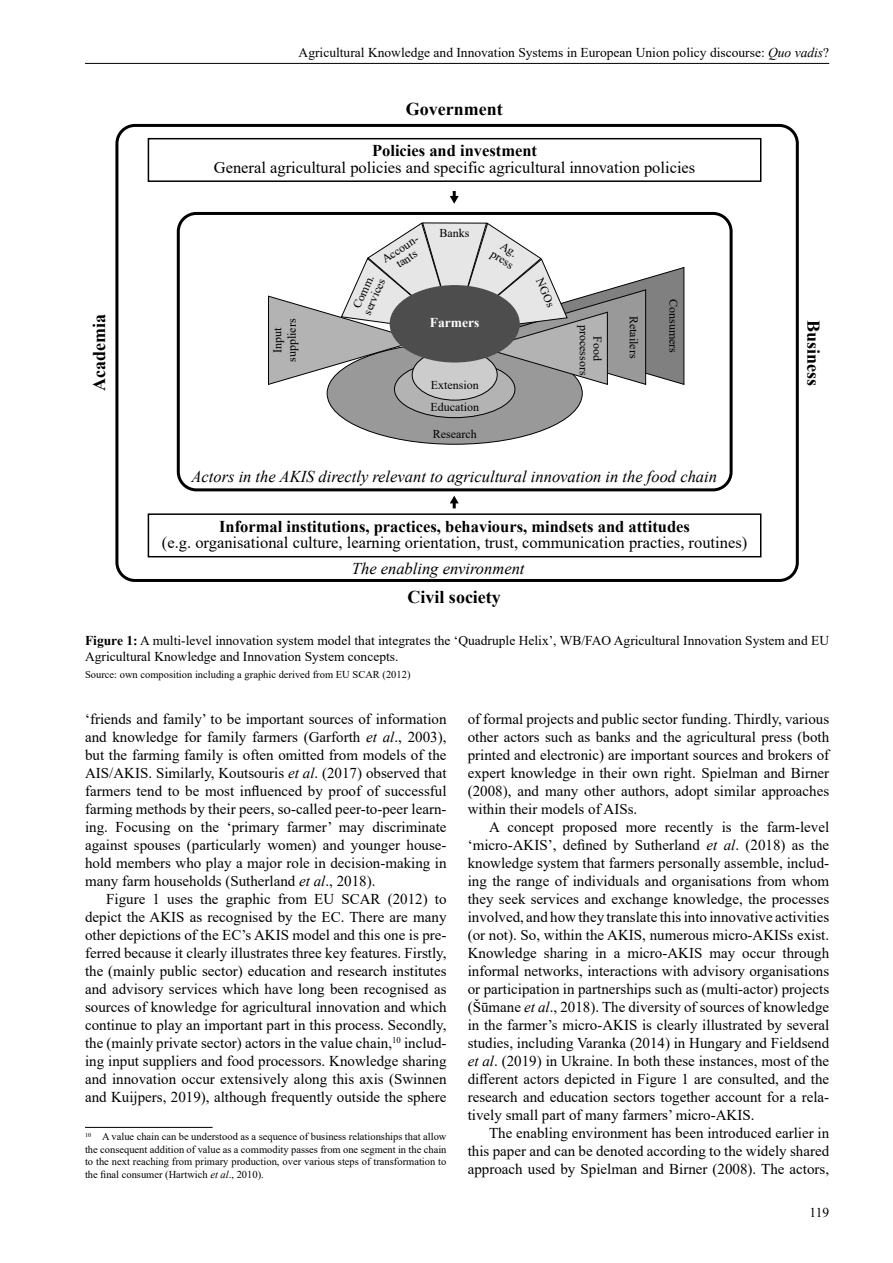
<style>
.page{position:relative;width:893px;height:1263px;background:#fff}
.page>*{position:absolute;margin:0;border:0;box-sizing:border-box;transform-origin:0 0}
.t1{font:700 18px "Times New Roman";color:#000}
.t2{font:16.5px "Times New Roman";color:#000}
.t3{font:italic 16.5px "Times New Roman";color:#000}
.t4{font:700 16.5px "Times New Roman";color:#000}
.t5{font:15px/18px "Times New Roman";color:#000;text-align:justify}
.t6{font:13.5px/16.2px "Times New Roman";color:#000}
.t7{font:700 13.5px "Times New Roman";color:#fff}
.t8{font:12px/12px "Times New Roman";color:#000;text-align:center}
.t9{font:10.5px/12.6px "Times New Roman";color:#000;text-align:justify}
.s1{font-style:italic}
.s2{font-weight:700}
</style>
<div class="page">
<hr style="left:85px;top:63px;width:744px;height:1px;background:#000">
<div style="left:115px;top:124px;width:684px;height:458px;border:3px solid #000;border-radius:18px"></div>
<div style="left:327px;top:343px;width:255px;height:101px;background:#999;border-radius:50%"></div>
<div style="left:394px;top:361px;width:121px;height:57px;background:#b3b3b3;border-radius:50%"></div>
<div style="left:177px;top:212px;width:556px;height:279px;border:3px solid #000;border-radius:18px"></div>
<div style="left:412px;top:349px;width:85px;height:51px;background:#ccc;border-radius:50%"></div>
<div style="left:148px;top:513px;width:613px;height:44px;border:2px solid #000"></div>
<div style="left:148px;top:138px;width:613px;height:44px;border:2px solid #000"></div>
<svg style="left:450px;top:191px;width:9px;height:13px"></svg>
<svg style="left:450px;top:496px;width:9px;height:12px"></svg>
<svg style="left:268px;top:222px;width:416px;height:163px"></svg>
<div style="left:390px;top:285px;width:130px;height:77px;background:#4d4d4d;border-radius:50%"></div>
<hr style="left:85px;top:1127px;width:128px;height:1px;background:#000">
<p class="t6" style="left:299px;top:44px;width:532px">Agricultural Knowledge and Innovation Systems in European Union policy discourse: <span class="s1">Quo vadis</span>?</p>
<p class="t1" style="left:406px;top:96px;width:98px">Government</p>
<p class="t4" style="left:372px;top:139px;width:166px">Policies and investment</p>
<p class="t2" style="left:214px;top:155px;width:483px">General agricultural policies and specific agricultural innovation policies</p>
<p class="t1" style="left:86px;top:391px;width:78px;rotate:-90deg">Academia</p>
<p class="t8" style="left:270px;top:362px;width:45px;line-height:14.4px;rotate:-90deg">Input suppliers</p>
<p class="t8" style="left:379px;top:255px;width:45px;rotate:-33deg">Accoun&shy;tants</p>
<p class="t8" style="left:350px;top:306px;width:40px;text-align:left;rotate:-66deg">Comm. services</p>
<p class="t8" style="left:439px;top:226px;width:32px">Banks</p>
<p class="t8" style="left:502px;top:237px;width:26px;text-align:left;rotate:33deg">Ag. press</p>
<p class="t7" style="left:430px;top:313px;width:51px">Farmers</p>
<p class="t8" style="left:545px;top:276px;width:32px;rotate:66deg">NGOs</p>
<p class="t8" style="left:431px;top:378px;width:49px">Extension</p>
<p class="t8" style="left:430px;top:401px;width:50px">Education</p>
<p class="t8" style="left:433px;top:428px;width:45px">Research</p>
<p class="t8" style="left:605px;top:324px;width:52px;line-height:13.5px;rotate:90deg">Food processors</p>
<p class="t8" style="left:640px;top:316px;width:44px;rotate:90deg">Retailers</p>
<p class="t8" style="left:680px;top:299px;width:55px;rotate:90deg">Consumers</p>
<p class="t3" style="left:191px;top:465px;width:527px">Actors in the AKIS directly relevant to agricultural innovation in the food chain</p>
<p class="t4" style="left:219px;top:514px;width:472px">Informal institutions, practices, behaviours, mindsets and attitudes</p>
<p class="t2" style="left:162px;top:531px;width:587px">(e.g. organisational culture, learning orientation, trust, communication practies, routines)</p>
<p class="t3" style="left:352px;top:557px;width:174px">The enabling environment</p>
<p class="t1" style="left:407px;top:584px;width:95px">Civil society</p>
<p class="t1" style="left:826px;top:320px;width:68px;rotate:90deg">Business</p>
<p class="t6" style="left:85px;top:632px;width:746px"><span class="s2">Figure 1:</span> A multi-level innovation system model that integrates the ‘Quadruple Helix’, WB/FAO Agricultural Innovation System and EU<br>Agricultural Knowledge and Innovation System concepts.</p>
<p class="t9" style="left:85px;top:668px;width:327px">Source: own composition including a graphic derived from EU SCAR (2012)</p>
<p class="t5" style="left:85px;top:709px;width:363px">‘friends and family’ to be important sources of information and knowledge for family farmers (Garforth <span class="s1">et al</span>., 2003), but the farming family is often omitted from models of the AIS/AKIS. Similarly, Koutsouris <span class="s1">et al</span>. (2017) observed that farmers tend to be most influenced by proof of successful farming methods by their peers, so-called peer-to-peer learn&shy;ing. Focusing on the ‘primary farmer’ may discriminate against spouses (particularly women) and younger house&shy;hold members who play a major role in decision-making in many farm households (Sutherland <span class="s1">et al</span>., 2018).</p>
<p class="t5" style="left:85px;top:889px;width:363px;text-indent:21px">Figure 1 uses the graphic from EU SCAR (2012) to depict the AKIS as recognised by the EC. There are many other depictions of the EC’s AKIS model and this one is pre&shy;ferred because it clearly illustrates three key features. Firstly, the (mainly public sector) education and research institutes and advisory services which have long been recognised as sources of knowledge for agricultural innovation and which continue to play an important part in this process. Secondly, the (mainly private sector) actors in the value chain,<sup>10</sup> includ&shy;ing input suppliers and food processors. Knowledge sharing and innovation occur extensively along this axis (Swinnen and Kuijpers, 2019), although frequently outside the sphere</p>
<p class="t9" style="left:85px;top:1130px;width:363px"><sup>10</sup> A value chain can be understood as a sequence of business relationships that allow the consequent addition of value as a commodity passes from one segment in the chain to the next reaching from primary production, over various steps of transformation to the final consumer (Hartwich <span class="s1">et al</span>., 2010).</p>
<p class="t5" style="left:468px;top:709px;width:363px">of formal projects and public sector funding. Thirdly, various other actors such as banks and the agricultural press (both printed and electronic) are important sources and brokers of expert knowledge in their own right. Spielman and Birner (2008), and many other authors, adopt similar approaches within their models of AISs.</p>
<p class="t5" style="left:468px;top:817px;width:363px;text-indent:21px">A concept proposed more recently is the farm-level ‘micro-AKIS’, defined by Sutherland <span class="s1">et al</span>. (2018) as the knowledge system that farmers personally assemble, includ&shy;ing the range of individuals and organisations from whom they seek services and exchange knowledge, the processes involved, and how they translate this into innovative activities (or not). So, within the AKIS, numerous micro-AKISs exist.<br>Knowledge sharing in a micro-AKIS may occur through informal networks, interactions with advisory organisations or participation in partnerships such as (multi-actor) projects (Šūmane <span class="s1">et al</span>., 2018). The diversity of sources of knowledge in the farmer’s micro-AKIS is clearly illustrated by several studies, including Varanka (2014) in Hungary and Fieldsend <span class="s1">et al</span>. (2019) in Ukraine. In both these instances, most of the different actors depicted in Figure 1 are consulted, and the research and education sectors together account for a rela&shy;tively small part of many farmers’ micro-AKIS.</p>
<p class="t5" style="left:468px;top:1123px;width:363px;text-indent:21px">The enabling environment has been introduced earlier in this paper and can be denoted according to the widely shared approach used by Spielman and Birner (2008). The actors,</p>
<p class="t6" style="left:809px;top:1203px;width:21px">119</p>
</div>
